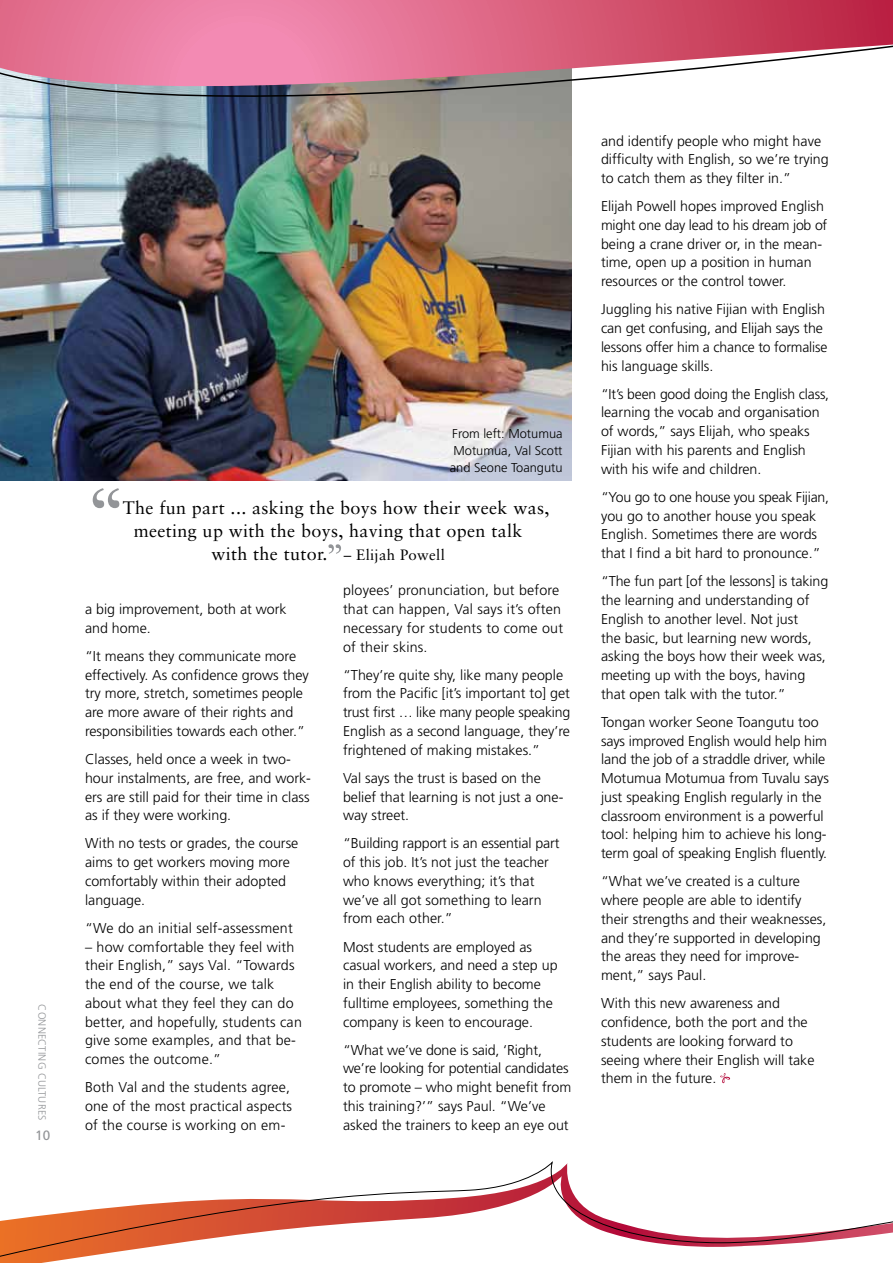
<style>
.page{position:relative;width:893px;height:1263px;background:#fff}
.page>*{position:absolute;margin:0;border:0;box-sizing:border-box;transform-origin:0 0}
.t1{font:18px "Sabon MC";letter-spacing:.02em;color:#000}
.t2{font:300 14.25px/18.8px "Frutiger";color:#000}
.t3{font:13.5px "Frutiger";color:#939598}
.t4{font:300 12.9px/17px "Frutiger";color:#000;text-align:justify}
.t5{font:300 10.5px "Frutiger";letter-spacing:.02em;color:#939598}
.s1{font-size:15px}
</style>
<div class="page">
<svg style="left:0;top:1162px;width:893px;height:101px"></svg>
<img style="left:0;top:187px;width:571px;height:293px">
<svg style="left:720px;top:1073px;width:10px;height:10px"></svg>
<svg style="left:0;top:0;width:893px;height:187px"></svg>
<svg style="left:93px;top:488px;width:26px;height:20px"></svg>
<svg style="left:328px;top:544px;width:13px;height:10px"></svg>
<p class="t5" style="left:48px;top:1004px;width:118px;rotate:90deg">Connecting Cultures</p>
<p class="t3" style="left:35px;top:1127px;width:17px">10</p>
<p class="t4" style="left:450px;top:425px;width:114px">From left: Motumua Motumua, Val Scott and Seone Toangutu</p>
<p class="t1" style="left:123px;top:497px;width:428px">The fun part ... asking the boys how their week was,</p>
<p class="t1" style="left:134px;top:520px;width:390px">meeting up with the boys, having that open talk</p>
<p class="t1" style="left:211px;top:543px;width:235px">with the tutor. <span class="s1">– Elijah Powell</span></p>
<p class="t2" style="left:85px;top:600px;width:203px">a big improvement, both at work and home.</p>
<p class="t2" style="left:85px;top:646px;width:225px">“It means they communicate more effectively. As confidence grows they try more, stretch, sometimes people are more aware of their rights and responsibilities towards each other.”</p>
<p class="t2" style="left:85px;top:750px;width:227px">Classes, held once a week in two&shy;hour instalments, are free, and work&shy;ers are still paid for their time in class as if they were working.</p>
<p class="t2" style="left:85px;top:834px;width:215px">With no tests or grades, the course aims to get workers moving more comfortably within their adopted language.</p>
<p class="t2" style="left:85px;top:918px;width:209px">“We do an initial self-assessment</p>
<p class="t2" style="left:85px;top:937px;width:218px">– how comfortable they feel with their English,” says Val. “Towards the end of the course, we talk about what they feel they can do better, and hopefully, students can give some examples, and that be&shy;comes the outcome.”</p>
<p class="t2" style="left:85px;top:1078px;width:209px">Both Val and the students agree, one of the most practical aspects of the course is working on em-</p>
<p class="t2" style="left:343px;top:581px;width:222px">ployees’ pronunciation, but before that can happen, Val says it’s often necessary for students to come out of their skins.</p>
<p class="t2" style="left:343px;top:665px;width:229px">“They’re quite shy, like many people from the Pacific [it’s important to] get trust first … like many people speaking English as a second language, they’re frightened of making mistakes.”</p>
<p class="t2" style="left:343px;top:768px;width:222px">Val says the trust is based on the belief that learning is not just a one&shy;way street.</p>
<p class="t2" style="left:343px;top:834px;width:218px">“Building rapport is an essential part of this job. It’s not just the teacher who knows everything; it’s that we’ve all got something to learn from each other.”</p>
<p class="t2" style="left:343px;top:937px;width:216px">Most students are employed as casual workers, and need a step up in their English ability to become fulltime employees, something the company is keen to encourage.</p>
<p class="t2" style="left:343px;top:1040px;width:230px">“What we’ve done is said, ‘Right, we’re looking for potential candidates to promote – who might benefit from this training?’” says Paul. “We’ve asked the trainers to keep an eye out</p>
<p class="t2" style="left:601px;top:131px;width:229px">and identify people who might have difficulty with English, so we’re trying to catch them as they filter in.”</p>
<p class="t2" style="left:601px;top:197px;width:228px">Elijah Powell hopes improved English might one day lead to his dream job of being a crane driver or, in the mean&shy;time, open up a position in human resources or the control tower.</p>
<p class="t2" style="left:601px;top:300px;width:228px">Juggling his native Fijian with English can get confusing, and Elijah says the lessons offer him a chance to formalise his language skills.</p>
<p class="t2" style="left:601px;top:384px;width:230px">“It’s been good doing the English class, learning the vocab and organisation of words,” says Elijah, who speaks Fijian with his parents and English with his wife and children.</p>
<p class="t2" style="left:601px;top:487px;width:230px">“You go to one house you speak Fijian, you go to another house you speak English. Sometimes there are words that I find a bit hard to pronounce.”</p>
<p class="t2" style="left:601px;top:572px;width:229px">“The fun part [of the lessons] is taking the learning and understanding of English to another level. Not just<br>the basic, but learning new words, asking the boys how their week was, meeting up with the boys, having that open talk with the tutor.”</p>
<p class="t2" style="left:601px;top:712px;width:230px">Tongan worker Seone Toangutu too says improved English would help him land the job of a straddle driver, while Motumua Motumua from Tuvalu says just speaking English regularly in the classroom environment is a powerful tool: helping him to achieve his long&shy;term goal of speaking English fluently.</p>
<p class="t2" style="left:601px;top:872px;width:227px">“What we’ve created is a culture where people are able to identify their strengths and their weaknesses, and they’re supported in developing the areas they need for improve&shy;ment,” says Paul.</p>
<p class="t2" style="left:601px;top:994px;width:215px">With this new awareness and confidence, both the port and the students are looking forward to seeing where their English will take them in the future.</p>
</div>
